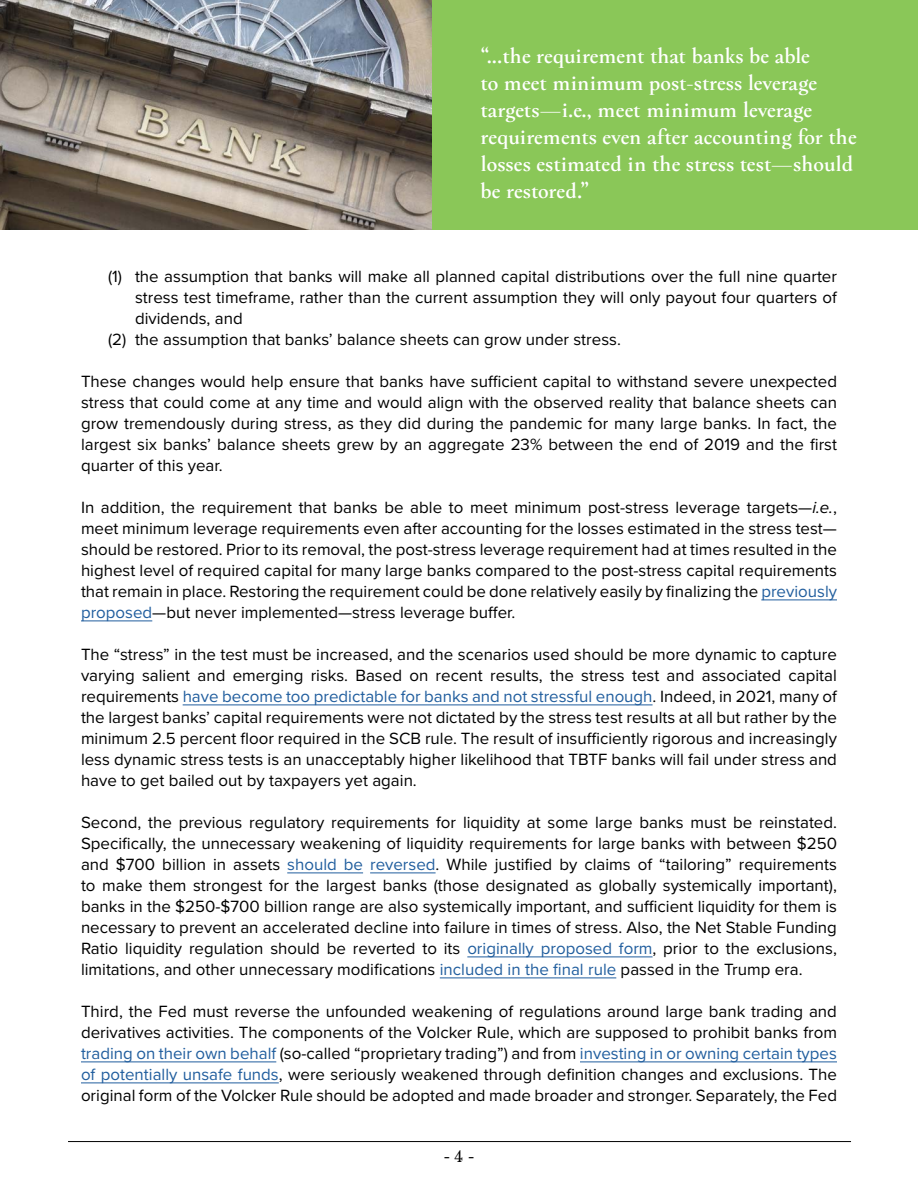
<style>
.page{position:relative;width:918px;height:1188px;background:#fff}
.page>*{position:absolute;margin:0;border:0;box-sizing:border-box;transform-origin:0 0}
.t1{font:600 22.5px/27px "W Hermann";letter-spacing:-.01em;color:#fff}
.t2{font:16.8px/21px "Proxima Nova";color:#000;text-align:justify}
.t3{font:15px "Libre Baskerville";color:#000}
.s1{font-style:italic}
.s2{color:#215e9e}
</style>
<div class="page">
<hr style="left:68px;top:1141px;width:783px;height:1px;background:#000">
<hr style="left:761px;top:599px;width:76px;height:1px;background:#215e9e">
<hr style="left:81px;top:620px;width:71px;height:1px;background:#215e9e">
<hr style="left:183px;top:704px;width:470px;height:1px;background:#215e9e">
<hr style="left:287px;top:872px;width:76px;height:1px;background:#215e9e">
<hr style="left:370px;top:872px;width:66px;height:1px;background:#215e9e">
<hr style="left:467px;top:956px;width:186px;height:1px;background:#215e9e">
<hr style="left:440px;top:977px;width:176px;height:1px;background:#215e9e">
<hr style="left:81px;top:1061px;width:195px;height:1px;background:#215e9e">
<hr style="left:580px;top:1061px;width:257px;height:1px;background:#215e9e">
<hr style="left:81px;top:1082px;width:198px;height:1px;background:#215e9e">
<div style="left:405px;top:0;width:513px;height:230px;background:#8ac758"></div>
<img style="left:0;top:0;width:432px;height:230px">
<h1 class="t1" style="left:481px;top:41px;width:378px">“...the requirement that banks be able<br>to meet minimum post-stress leverage targets—i.e., meet minimum leverage requirements even after accounting for the losses estimated in the stress test—should be restored.”</h1>
<p class="t2" style="left:108px;top:265px;width:731px">(1) the assumption that banks will make all planned capital distributions over the full nine quarter</p>
<p class="t2" style="left:135px;top:286px;width:704px">stress test timeframe, rather than the current assumption they will only payout four quarters of</p>
<p class="t2" style="left:135px;top:307px;width:109px">dividends, and</p>
<p class="t2" style="left:108px;top:328px;width:514px">(2) the assumption that banks’ balance sheets can grow under stress.</p>
<p class="t2" style="left:81px;top:370px;width:758px">These changes would help ensure that banks have sufficient capital to withstand severe unexpected stress that could come at any time and would align with the observed reality that balance sheets can grow tremendously during stress, as they did during the pandemic for many large banks. In fact, the largest six banks’ balance sheets grew by an aggregate 23% between the end of 2019 and the first quarter of this year.</p>
<p class="t2" style="left:81px;top:496px;width:758px">In addition, the requirement that banks be able to meet minimum post-stress leverage targets—<span class="s1">i.e.</span>, meet minimum leverage requirements even after accounting for the losses estimated in the stress test— should be restored. Prior to its removal, the post-stress leverage requirement had at times resulted in the highest level of required capital for many large banks compared to the post-stress capital requirements that remain in place. Restoring the requirement could be done relatively easily by finalizing the <span class="s2">previously proposed</span>—but never implemented—stress leverage buffer.</p>
<p class="t2" style="left:81px;top:643px;width:758px">The “stress” in the test must be increased, and the scenarios used should be more dynamic to capture varying salient and emerging risks. Based on recent results, the stress test and associated capital requirements <span class="s2">have become too predictable for banks and not stressful enough</span>. Indeed, in 2021, many of the largest banks’ capital requirements were not dictated by the stress test results at all but rather by the minimum 2.5 percent floor required in the SCB rule. The result of insufficiently rigorous and increasingly less dynamic stress tests is an unacceptably higher likelihood that TBTF banks will fail under stress and have to get bailed out by taxpayers yet again.</p>
<p class="t2" style="left:81px;top:811px;width:758px">Second, the previous regulatory requirements for liquidity at some large banks must be reinstated.<br>Specifically, the unnecessary weakening of liquidity requirements for large banks with between $250 and $700 billion in assets <span class="s2">should be reversed</span>. While justified by claims of “tailoring” requirements to make them strongest for the largest banks (those designated as globally systemically important), banks in the $250-$700 billion range are also systemically important, and sufficient liquidity for them is necessary to prevent an accelerated decline into failure in times of stress. Also, the Net Stable Funding Ratio liquidity regulation should be reverted to its <span class="s2">originally proposed form</span>, prior to the exclusions, limitations, and other unnecessary modifications <span class="s2">included in the final rule</span> passed in the Trump era.</p>
<p class="t2" style="left:81px;top:1000px;width:758px">Third, the Fed must reverse the unfounded weakening of regulations around large bank trading and derivatives activities. The components of the Volcker Rule, which are supposed to prohibit banks from <span class="s2">trading on their own behalf</span> (so-called “proprietary trading”) and from <span class="s2">investing in or owning certain types of potentially unsafe funds</span>, were seriously weakened through definition changes and exclusions. The original form of the Volcker Rule should be adopted and made broader and stronger. Separately, the Fed</p>
<p class="t3" style="left:443px;top:1147px;width:33px">- 4 -</p>
</div>
